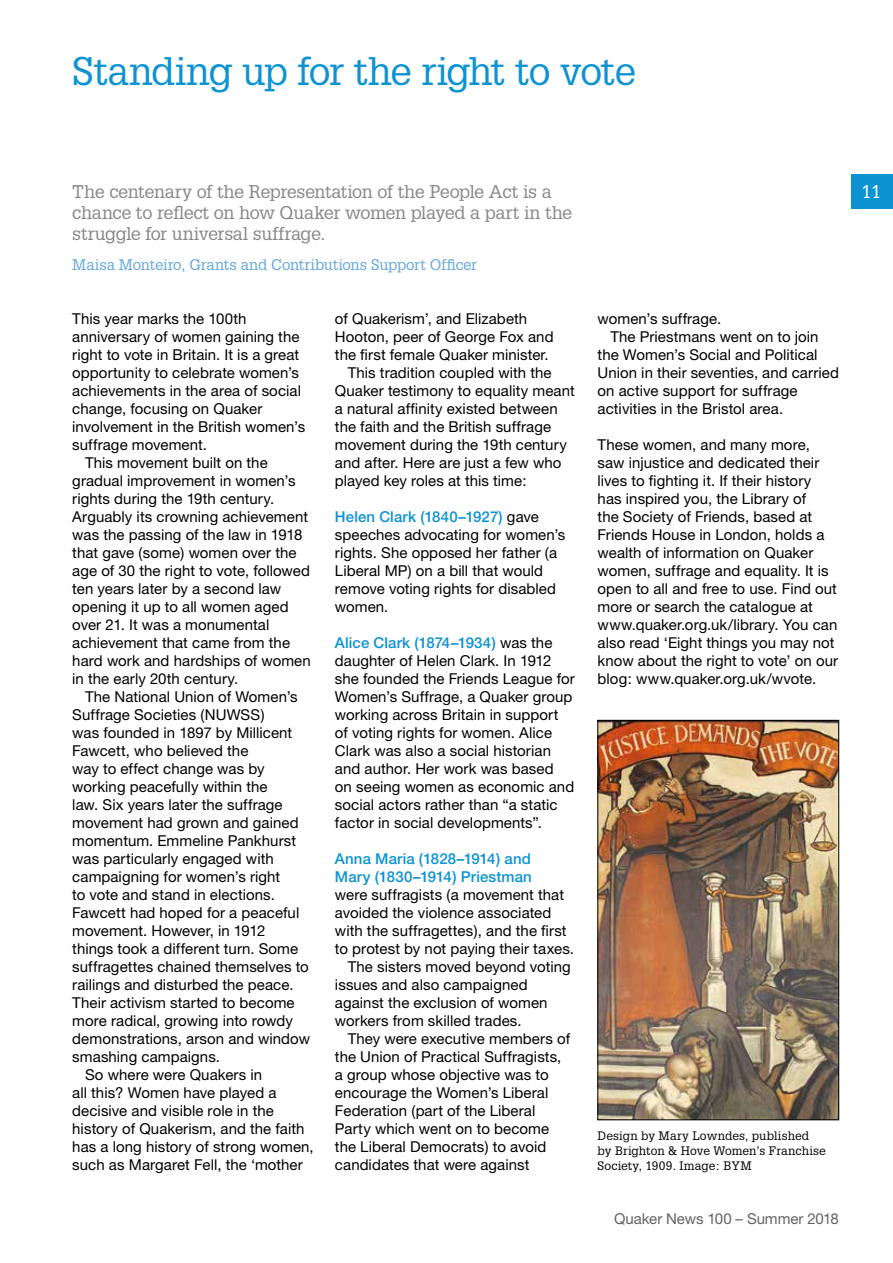
<style>
.page{position:relative;width:893px;height:1263px;background:#fff}
.page>*{position:absolute;margin:0;border:0;box-sizing:border-box;transform-origin:0 0}
.t1{font:39px "Glypha";letter-spacing:-.03em;color:#0d93d2}
.t2{font:18px/21px "Glypha";letter-spacing:-.02em;color:#878787}
.t3{font:18px "Glypha";color:#fff}
.t4{font:15px/18px "Helvetica Neue";letter-spacing:.005em;color:#000}
.t5{font:15px "Glypha";letter-spacing:-.01em;color:#62a7dc}
.t6{font:500 15px/18px "Helvetica Neue";letter-spacing:.01em;color:#0d93d2}
.t7{font:15px "Helvetica Neue";letter-spacing:-.005em;color:#646363}
.t8{font:12px/15px "Glypha";letter-spacing:.01em;color:#000}
.s1{font-weight:500;color:#0d93d2}
</style>
<div class="page">
<div style="left:852px;top:174px;width:41px;height:35px;background:#0d93d2"></div>
<img style="left:600px;top:722px;width:237px;height:396px">
<div style="left:598px;top:720px;width:241px;height:400px;border:1px solid #000"></div>
<h1 class="t1" style="left:72px;top:47px;width:565px">Standing up for the right to vote</h1>
<p class="t2" style="left:72px;top:181px;width:501px">The centenary of the Representation of the People Act is a chance to reflect on how Quaker women played a part in the struggle for universal suffrage.</p>
<p class="t5" style="left:72px;top:256px;width:406px">Maisa Monteiro, Grants and Contributions Support Officer</p>
<p class="t4" style="left:72px;top:309px;width:176px">This year marks the 100th</p>
<p class="t4" style="left:72px;top:327px;width:229px">anniversary of women gaining the</p>
<p class="t4" style="left:72px;top:345px;width:229px">right to vote in Britain. It is a great</p>
<p class="t4" style="left:72px;top:363px;width:228px">opportunity to celebrate women’s</p>
<p class="t4" style="left:72px;top:381px;width:230px">achievements in the area of social</p>
<p class="t4" style="left:72px;top:399px;width:192px">change, focusing on Quaker</p>
<p class="t4" style="left:72px;top:417px;width:234px">involvement in the British women’s</p>
<p class="t4" style="left:72px;top:435px;width:136px">suffrage movement.</p>
<p class="t4" style="left:85px;top:453px;width:184px">This movement built on the</p>
<p class="t4" style="left:72px;top:471px;width:225px">gradual improvement in women’s</p>
<p class="t4" style="left:72px;top:489px;width:204px">rights during the 19th century.</p>
<p class="t4" style="left:72px;top:507px;width:237px">Arguably its crowning achievement</p>
<p class="t4" style="left:72px;top:525px;width:232px">was the passing of the law in 1918</p>
<p class="t4" style="left:72px;top:543px;width:226px">that gave (some) women over the</p>
<p class="t4" style="left:72px;top:561px;width:239px">age of 30 the right to vote, followed</p>
<p class="t4" style="left:72px;top:579px;width:210px">ten years later by a second law</p>
<p class="t4" style="left:72px;top:597px;width:218px">opening it up to all women aged</p>
<p class="t4" style="left:72px;top:615px;width:199px">over 21. It was a monumental</p>
<p class="t4" style="left:72px;top:633px;width:219px">achievement that came from the</p>
<p class="t4" style="left:72px;top:651px;width:240px">hard work and hardships of women</p>
<p class="t4" style="left:72px;top:669px;width:168px">in the early 20th century.</p>
<p class="t4" style="left:85px;top:687px;width:214px">The National Union of Women’s</p>
<p class="t4" style="left:72px;top:705px;width:194px">Suffrage Societies (NUWSS)</p>
<p class="t4" style="left:72px;top:723px;width:221px">was founded in 1897 by Millicent</p>
<p class="t4" style="left:72px;top:741px;width:178px">Fawcett, who believed the</p>
<p class="t4" style="left:72px;top:759px;width:194px">way to effect change was by</p>
<p class="t4" style="left:72px;top:777px;width:197px">working peacefully within the</p>
<p class="t4" style="left:72px;top:795px;width:212px">law. Six years later the suffrage</p>
<p class="t4" style="left:72px;top:813px;width:228px">movement had grown and gained</p>
<p class="t4" style="left:72px;top:831px;width:225px">momentum. Emmeline Pankhurst</p>
<p class="t4" style="left:72px;top:849px;width:203px">was particularly engaged with</p>
<p class="t4" style="left:72px;top:867px;width:209px">campaigning for women’s right</p>
<p class="t4" style="left:72px;top:885px;width:204px">to vote and stand in elections.</p>
<p class="t4" style="left:72px;top:903px;width:229px">Fawcett had hoped for a peaceful</p>
<p class="t4" style="left:72px;top:921px;width:195px">movement. However, in 1912</p>
<p class="t4" style="left:72px;top:939px;width:227px">things took a different turn. Some</p>
<p class="t4" style="left:72px;top:957px;width:238px">suffragettes chained themselves to</p>
<p class="t4" style="left:72px;top:975px;width:223px">railings and disturbed the peace.</p>
<p class="t4" style="left:72px;top:993px;width:224px">Their activism started to become</p>
<p class="t4" style="left:72px;top:1011px;width:222px">more radical, growing into rowdy</p>
<p class="t4" style="left:72px;top:1029px;width:239px">demonstrations, arson and window</p>
<p class="t4" style="left:72px;top:1047px;width:149px">smashing campaigns.</p>
<p class="t4" style="left:85px;top:1065px;width:179px">So where were Quakers in</p>
<p class="t4" style="left:72px;top:1083px;width:206px">all this? Women have played a</p>
<p class="t4" style="left:72px;top:1101px;width:203px">decisive and visible role in the</p>
<p class="t4" style="left:72px;top:1119px;width:234px">history of Quakerism, and the faith</p>
<p class="t4" style="left:72px;top:1137px;width:243px">has a long history of strong women,</p>
<p class="t4" style="left:72px;top:1155px;width:232px">such as Margaret Fell, the ‘mother</p>
<p class="t4" style="left:335px;top:309px;width:194px">of Quakerism’, and Elizabeth</p>
<p class="t4" style="left:335px;top:327px;width:220px">Hooton, peer of George Fox and</p>
<p class="t4" style="left:335px;top:345px;width:215px">the first female Quaker minister.</p>
<p class="t4" style="left:348px;top:363px;width:205px">This tradition coupled with the</p>
<p class="t4" style="left:335px;top:381px;width:241px">Quaker testimony to equality meant</p>
<p class="t4" style="left:335px;top:399px;width:224px">a natural affinity existed between</p>
<p class="t4" style="left:335px;top:417px;width:218px">the faith and the British suffrage</p>
<p class="t4" style="left:335px;top:435px;width:233px">movement during the 19th century</p>
<p class="t4" style="left:335px;top:453px;width:228px">and after. Here are just a few who</p>
<p class="t4" style="left:335px;top:471px;width:193px">played key roles at this time:</p>
<p class="t4" style="left:335px;top:507px;width:232px"><span class="s1">Helen Clark (1840–1927)</span> gave speeches advocating for women’s rights. She opposed her father (a<br>Liberal MP) on a bill that would remove voting rights for disabled women.</p>
<p class="t4" style="left:335px;top:633px;width:241px"><span class="s1">Alice Clark (1874–1934)</span> was the daughter of Helen Clark. In 1912 she founded the Friends League for<br>Women’s Suffrage, a Quaker group working across Britain in support of voting rights for women. Alice<br>Clark was also a social historian and author. Her work was based<br>on seeing women as economic and social actors rather than “a static factor in social developments”.</p>
<p class="t6" style="left:335px;top:850px;width:198px">Anna Maria (1828–1914) and<br>Mary (1830–1914) Priestman</p>
<p class="t4" style="left:335px;top:885px;width:231px">were suffragists (a movement that</p>
<p class="t4" style="left:335px;top:903px;width:218px">avoided the violence associated</p>
<p class="t4" style="left:335px;top:921px;width:233px">with the suffragettes), and the first</p>
<p class="t4" style="left:335px;top:939px;width:241px">to protest by not paying their taxes.</p>
<p class="t4" style="left:348px;top:957px;width:225px">The sisters moved beyond voting</p>
<p class="t4" style="left:335px;top:975px;width:194px">issues and also campaigned</p>
<p class="t4" style="left:335px;top:993px;width:214px">against the exclusion of women</p>
<p class="t4" style="left:335px;top:1011px;width:188px">workers from skilled trades.</p>
<p class="t4" style="left:348px;top:1029px;width:224px">They were executive members of</p>
<p class="t4" style="left:335px;top:1047px;width:228px">the Union of Practical Suffragists,</p>
<p class="t4" style="left:335px;top:1065px;width:215px">a group whose objective was to</p>
<p class="t4" style="left:335px;top:1083px;width:215px">encourage the Women’s Liberal</p>
<p class="t4" style="left:335px;top:1101px;width:202px">Federation (part of the Liberal</p>
<p class="t4" style="left:335px;top:1119px;width:216px">Party which went on to become</p>
<p class="t4" style="left:335px;top:1137px;width:213px">the Liberal Democrats) to avoid</p>
<p class="t4" style="left:335px;top:1155px;width:196px">candidates that were against</p>
<p class="t4" style="left:598px;top:309px;width:125px">women’s suffrage.</p>
<p class="t4" style="left:610px;top:327px;width:210px">The Priestmans went on to join</p>
<p class="t4" style="left:598px;top:345px;width:221px">the Women’s Social and Political</p>
<p class="t4" style="left:598px;top:363px;width:243px">Union in their seventies, and carried</p>
<p class="t4" style="left:598px;top:381px;width:201px">on active support for suffrage</p>
<p class="t4" style="left:598px;top:399px;width:187px">activities in the Bristol area.</p>
<p class="t4" style="left:598px;top:435px;width:242px">These women, and many more, saw injustice and dedicated their lives to fighting it. If their history has inspired you, the Library of<br>the Society of Friends, based at Friends House in London, holds a wealth of information on Quaker women, suffrage and equality. It is open to all and free to use. Find out more or search the catalogue at www.quaker.org.uk/library. You can also read ‘Eight things you may not know about the right to vote’ on our blog: www.quaker.org.uk/wvote.</p>
<p class="t8" style="left:598px;top:1128px;width:230px">Design by Mary Lowndes, published by Brighton &amp; Hove Women’s Franchise<br>Society, 1909. Image: BYM</p>
<p class="t7" style="left:614px;top:1210px;width:226px">Quaker News 100 – Summer 2018</p>
<p class="t3" style="left:861px;top:181px;width:21px">11</p>
</div>
